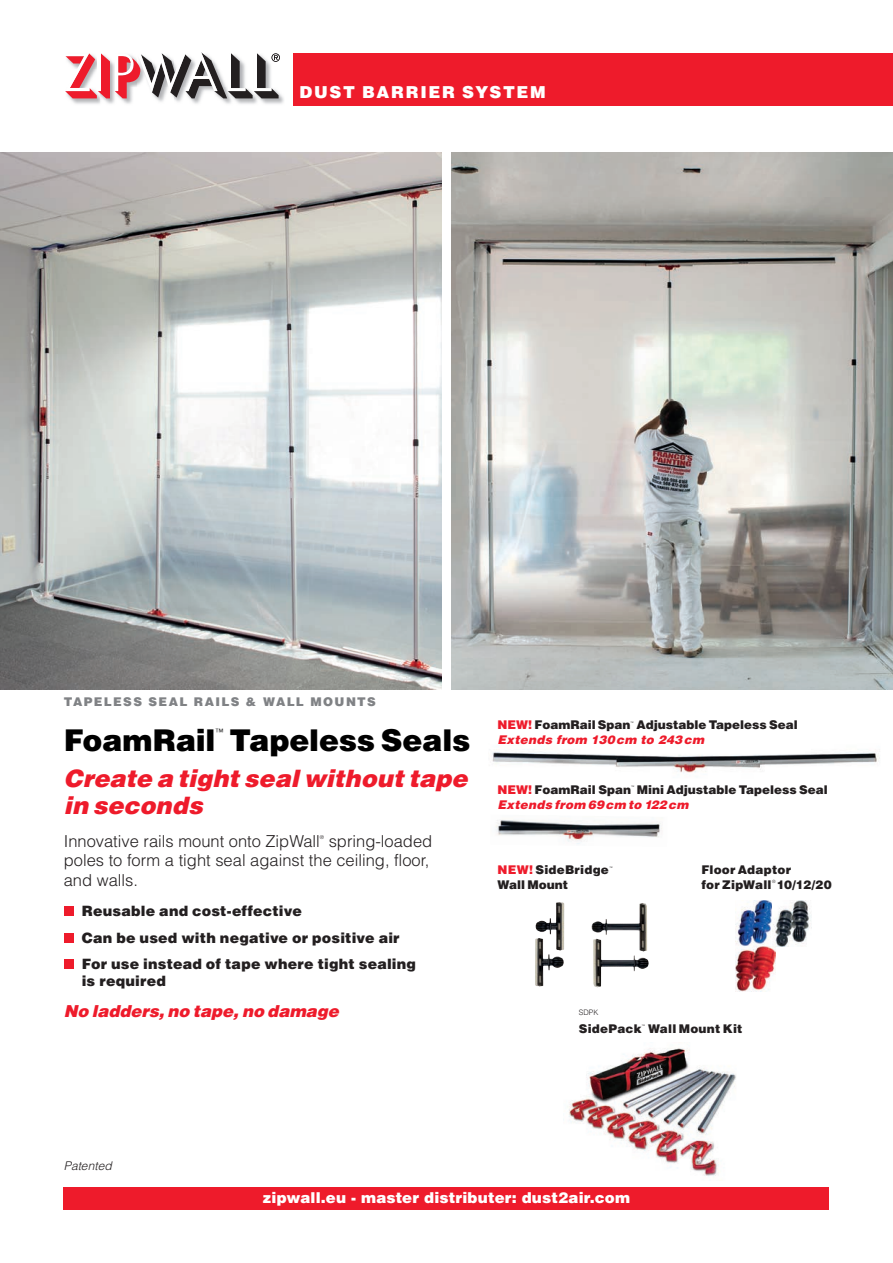
<style>
.page{position:relative;width:893px;height:1263px;background:#fff}
.page>*{position:absolute;margin:0;border:0;box-sizing:border-box;transform-origin:0 0}
.t1{font:900 30px "Helvetica LT Pro";letter-spacing:-.005em;color:#000}
.t2{font:italic 900 24px/27px "Helvetica LT Pro";letter-spacing:.005em;color:#ee1b2b}
.t3{font:300 16.5px/19.5px "Helvetica LT Pro";color:#231f20}
.t4{font:italic 900 16.5px "Helvetica LT Pro";color:#ee1b2b}
.t5{font:900 16.5px "Helvetica LT Pro";letter-spacing:.1em;color:#fff}
.t6{font:900 15px "Helvetica LT Pro";letter-spacing:.01em;color:#fff}
.t7{font:900 14.25px/26.2px "Helvetica LT Pro";letter-spacing:.01em;color:#231f20}
.t8{font:900 12px/15px "Helvetica LT Pro";color:#231f20}
.t9{font:italic 900 12px "Helvetica LT Pro";letter-spacing:.02em;color:#ee1b2b}
.t10{font:900 12px "Helvetica LT Pro";letter-spacing:.02em;color:#231f20}
.t11{font:900 12px "Helvetica LT Pro";letter-spacing:.115em;color:#808285}
.t12{font:italic 300 12px "Helvetica LT Pro";color:#231f20}
.t13{font:300 8.7px "Helvetica LT Pro";color:#000}
.t14{font:300 7.5px "Helvetica LT Pro";color:#231f20}
.t15{font:300 5.25px "Helvetica LT Pro";color:#231f20}
.t16{font:300 4.35px "Helvetica LT Pro";color:#231f20}
.t17{font:300 3.45px "Helvetica LT Pro";color:#231f20}
.s1{color:#ee1b2b}
</style>
<div class="page">
<div style="left:64px;top:1187px;width:765px;height:23px;background:#ee1b2b"></div>
<div style="left:293px;top:53px;width:600px;height:53px;background:#ee1b2b"></div>
<img style="left:69px;top:94px;width:215px;height:10px">
<svg style="left:65px;top:52px;width:215px;height:46px"></svg>
<div style="left:64px;top:906px;width:10px;height:10px;background:#ee1b2b"></div>
<div style="left:64px;top:933px;width:10px;height:9px;background:#ee1b2b"></div>
<div style="left:64px;top:959px;width:10px;height:10px;background:#ee1b2b"></div>
<img style="left:0;top:153px;width:441px;height:537px">
<img style="left:496px;top:820px;width:166px;height:24px">
<img style="left:492px;top:749px;width:388px;height:24px">
<img style="left:549px;top:902px;width:10px;height:21px">
<img style="left:735px;top:900px;width:40px;height:92px">
<img style="left:772px;top:900px;width:39px;height:46px">
<img style="left:452px;top:153px;width:441px;height:537px">
<img style="left:563px;top:1048px;width:173px;height:129px">
<h3 class="t5" style="left:299px;top:82px;width:248px">DUST BARRIER SYSTEM</h3>
<p class="t11" style="left:64px;top:694px;width:314px">TAPELESS SEAL RAILS &amp; WALL MOUNTS</p>
<h1 class="t1" style="left:64px;top:720px;width:153px">FoamRail</h1>
<p class="t13" style="left:216px;top:726px;width:10px">™</p>
<h1 class="t1" style="left:230px;top:720px;width:242px">Tapeless Seals</h1>
<h2 class="t2" style="left:64px;top:764px;width:405px">Create a tight seal without tape in seconds</h2>
<h3 class="t3" style="left:64px;top:831px;width:258px">Innovative rails mount onto ZipWall</h3>
<p class="t15" style="left:320px;top:834px;width:6px">®</p>
<h3 class="t3" style="left:64px;top:831px;width:370px;text-indent:265px">spring-loaded poles to form a tight seal against the ceiling, floor, and walls.</h3>
<p class="t7" style="left:82px;top:898px;width:336px">Reusable and cost-effective<br>Can be used with negative or positive air<br>For use instead of tape where tight sealing</p>
<p class="t7" style="left:82px;top:968px;width:86px">is required</p>
<h3 class="t4" style="left:64px;top:1000px;width:277px">No ladders, no tape, no damage</h3>
<p class="t8" style="left:498px;top:718px;width:135px"><span class="s1">NEW!</span> FoamRail Span</p>
<p class="t17" style="left:631px;top:720px;width:5px">™</p>
<p class="t8" style="left:636px;top:718px;width:163px">Adjustable Tapeless Seal</p>
<p class="t9" style="left:498px;top:732px;width:208px">Extends from 130cm to 243cm</p>
<p class="t8" style="left:498px;top:782px;width:135px"><span class="s1">NEW!</span> FoamRail Span</p>
<p class="t17" style="left:631px;top:784px;width:5px">™</p>
<p class="t8" style="left:637px;top:782px;width:193px">Mini Adjustable Tapeless Seal</p>
<p class="t9" style="left:498px;top:796px;width:192px">Extends from 69cm to 122cm</p>
<p class="t10" style="left:498px;top:862px;width:113px"><span class="s1">NEW!</span> SideBridge</p>
<p class="t17" style="left:609px;top:865px;width:5px">™</p>
<p class="t8" style="left:498px;top:877px;width:72px">Wall Mount</p>
<p class="t8" style="left:701px;top:862px;width:132px">Floor Adaptor<br>for ZipWall 10/12/20</p>
<p class="t16" style="left:772px;top:879px;width:5px">®</p>
<p class="t14" style="left:579px;top:1008px;width:21px">SDPK</p>
<p class="t10" style="left:579px;top:1021px;width:64px">SidePack</p>
<p class="t17" style="left:642px;top:1024px;width:5px">™</p>
<p class="t10" style="left:648px;top:1021px;width:96px">Wall Mount Kit</p>
<p class="t12" style="left:64px;top:1158px;width:49px">Patented</p>
<p class="t6" style="left:263px;top:1188px;width:369px">zipwall.eu - master distributer: dust2air.com</p>
</div>
